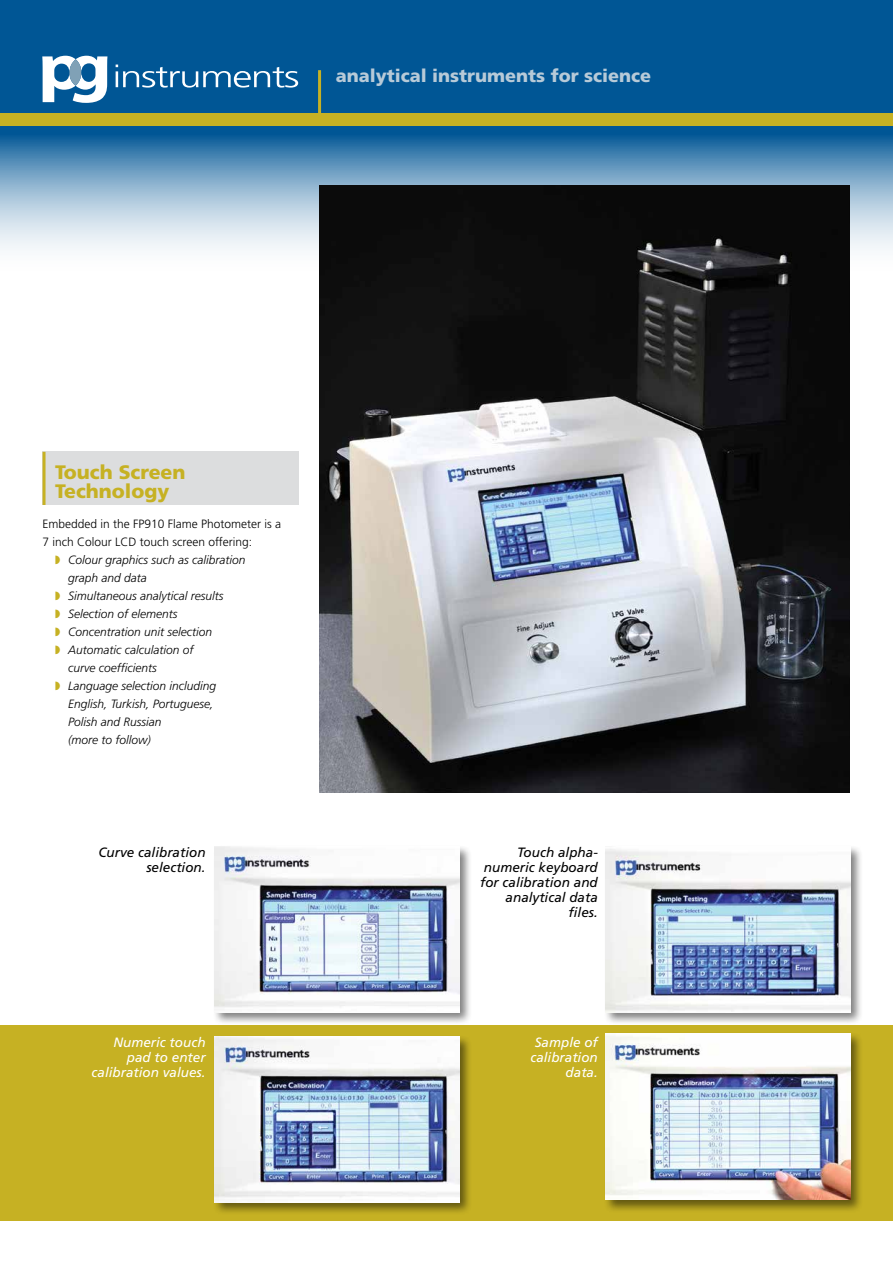
<style>
.page{position:relative;width:893px;height:1263px;background:#fff}
.page>*{position:absolute;margin:0;border:0;box-sizing:border-box;transform-origin:0 0}
.t1{font:900 19.5px/19.2px "Frutiger";color:#c6b123}
.t2{font:900 18px "Frutiger";color:#b7cad8}
.t3{font:italic 13.5px/15px "Frutiger";color:#000;text-align:right}
.t4{font:italic 13.5px/15px "Frutiger";color:#fff;text-align:right}
.t5{font:italic 300 12px/18px "Frutiger";color:#000}
.t6{font:300 12px/18px "Frutiger";color:#000}
</style>
<div class="page">
<svg style="left:0;top:125px;width:893px;height:149px;background:#7ba7c5"></svg>
<div style="left:0;top:0;width:893px;height:125px;background:#c6b123"></div>
<div style="left:0;top:0;width:893px;height:113px;background:#005695"></div>
<div style="left:0;top:1025px;width:893px;height:195px;background:#c6b123"></div>
<div style="left:213px;top:844px;width:259px;height:181px;background:#000;opacity:.5"></div>
<img style="left:215px;top:846px;width:244px;height:166px">
<hr style="left:318px;top:70px;width:3px;height:53px;background:#c6b123">
<svg style="left:42px;top:56px;width:65px;height:47px"></svg>
<div style="left:69px;top:59px;width:12px;height:27px;background:#80a1b6;border-radius:50%"></div>
<svg style="left:116px;top:65px;width:182px;height:23px"></svg>
<div style="left:43px;top:452px;width:256px;height:53px;background:#dcddde"></div>
<hr style="left:43px;top:452px;width:3px;height:53px;background:#c6b123">
<div style="left:213px;top:1034px;width:259px;height:181px;background:#000;opacity:.5"></div>
<img style="left:215px;top:1036px;width:244px;height:166px">
<div style="left:604px;top:844px;width:260px;height:181px;background:#000;opacity:.5"></div>
<img style="left:606px;top:846px;width:244px;height:166px">
<div style="left:604px;top:1032px;width:260px;height:181px;background:#000;opacity:.5"></div>
<img style="left:606px;top:1034px;width:244px;height:166px">
<img style="left:319px;top:185px;width:530px;height:607px">
<h2 class="t2" style="left:336px;top:65px;width:317px">analytical instruments for science</h2>
<h1 class="t1" style="left:55px;top:462px;width:132px">Touch Screen<br>Technology</h1>
<p class="t6" style="left:43px;top:515px;width:240px">Embedded in the FP910 Flame Photometer is a<br>7 inch Colour LCD touch screen offering:</p>
<p class="t5" style="left:68px;top:551px;width:179px">Colour graphics such as calibration graph and data<br>Simultaneous analytical results<br>Selection of elements<br>Concentration unit selection<br>Automatic calculation of<br>curve coefficients<br>Language selection including<br>English, Turkish, Portuguese,<br>Polish and Russian<br>(more to follow)</p>
<p class="t3" style="left:98px;top:844px;width:109px">Curve calibration selection.</p>
<p class="t3" style="left:480px;top:844px;width:119px">Touch alpha&shy;numeric keyboard for calibration and analytical data files.</p>
<p class="t4" style="left:92px;top:1035px;width:116px">Numeric touch pad to enter calibration values.</p>
<p class="t4" style="left:530px;top:1035px;width:69px">Sample of calibration data.</p>
</div>
